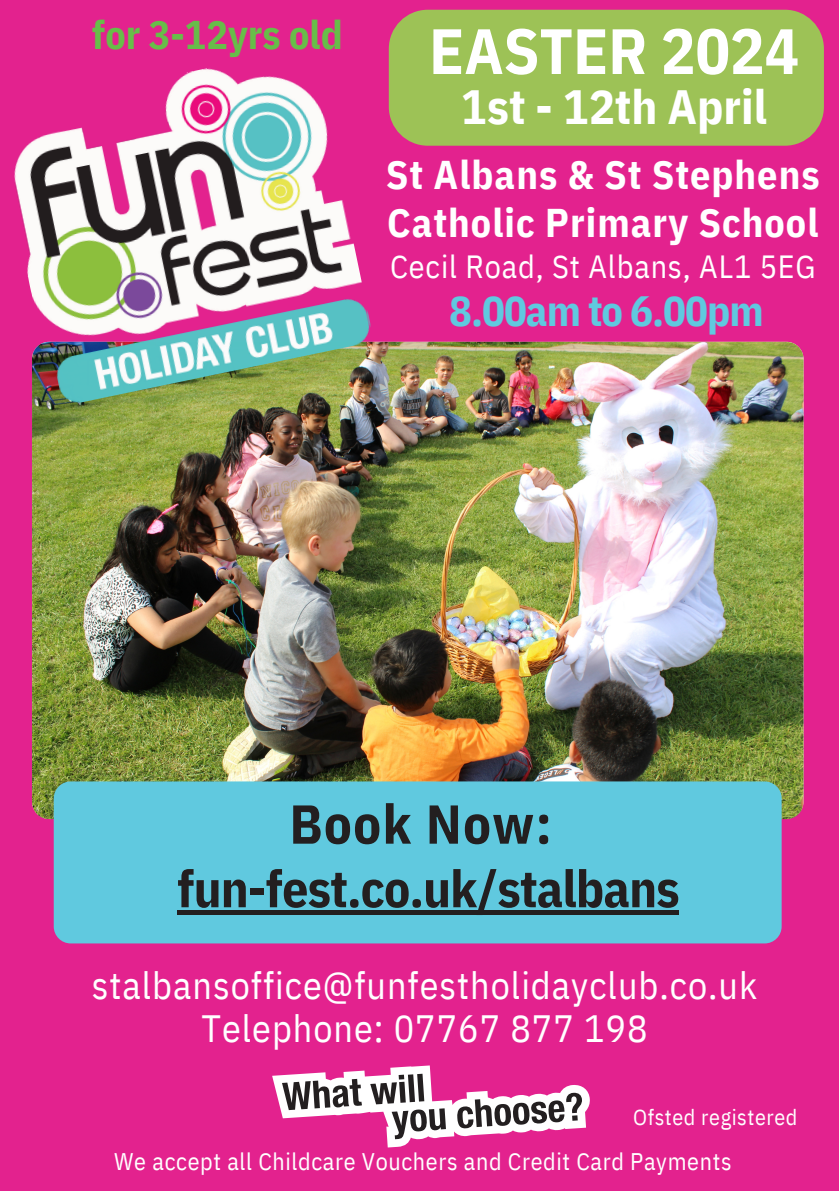
<style>
.page{position:relative;width:839px;height:1191px;background:#fff}
.page>*{position:absolute;margin:0;border:0;box-sizing:border-box;transform-origin:0 0}
.t1{font:700 64px "IBM Plex Sans Cond";color:#fff}
.t2{font:700 54.8px "IBM Plex Sans Cond";letter-spacing:.025em;color:#231f20}
.t3{font:700 51.6px "IBM Plex Sans Cond";letter-spacing:-.015em;color:#231f20}
.t4{font:700 48px "IBM Plex Sans Cond";color:#fff}
.t5{font:700 42.4px "IBM Plex Sans Cond";letter-spacing:-.02em;color:#60c9df}
.t6{font:700 40px/48px "IBM Plex Sans Cond";letter-spacing:.025em;color:#fff}
.t7{font:700 40px "IBM Plex Sans Cond";color:#68bd49}
.t8{font:38px/43.6px "IBM Plex Sans Cond";letter-spacing:.025em;color:#fff;text-align:center}
.t9{font:32px "IBM Plex Sans Cond";letter-spacing:.025em;color:#fff}
.t10{font:24px "IBM Plex Sans Cond";letter-spacing:.025em;color:#fff}
.t11{font:22px "IBM Plex Sans Cond";letter-spacing:.025em;color:#fff}
</style>
<div class="page">
<div style="left:0;top:0;width:838px;height:1191px;background:#e3228e"></div>
<img style="left:32px;top:342px;width:771px;height:477px;border-radius:17px">
<div style="left:54px;top:781px;width:727px;height:162px;background:#60c9df;border-radius:17px"></div>
<svg style="left:272px;top:1065px;width:318px;height:83px"></svg>
<img style="left:389px;top:9px;width:435px;height:82px">
<div style="left:389px;top:10px;width:434px;height:136px;background:#9dc256;border-radius:39px"></div>
<img style="left:14px;top:68px;width:360px;height:340px">
<div style="left:177px;top:910px;width:320px;height:5px;background:#231f20"></div>
<div style="left:497px;top:910px;width:181px;height:5px;background:#231f20"></div>
<p class="t7" style="left:92px;top:8px;width:252px">for 3-12yrs old</p>
<h2 class="t1" style="left:429px;top:8px;width:371px">EASTER 2024</h2>
<h2 class="t4" style="left:461px;top:75px;width:307px">1st - 12th April</h2>
<h4 class="t6" style="left:386px;top:150px;width:435px">St Albans &amp; St Stephens<br>Catholic Primary School</h4>
<h4 class="t9" style="left:390px;top:245px;width:427px">Cecil Road, St Albans, AL1 5EG</h4>
<p class="t5" style="left:449px;top:283px;width:316px">8.00am to 6.00pm</p>
<h4 class="t2" style="left:289px;top:788px;width:264px">Book Now:</h4>
<p class="t3" style="left:177px;top:854px;width:504px">fun-fest.co.uk/stalbans</p>
<p class="t8" style="left:92px;top:963px;width:667px">stalbansoffice@funfestholidayclub.co.uk<br>Telephone: 07767 877 198</p>
<h6 class="t11" style="left:633px;top:1103px;width:166px">Ofsted registered</h6>
<h5 class="t10" style="left:114px;top:1146px;width:618px">We accept all Childcare Vouchers and Credit Card Payments</h5>
</div>
